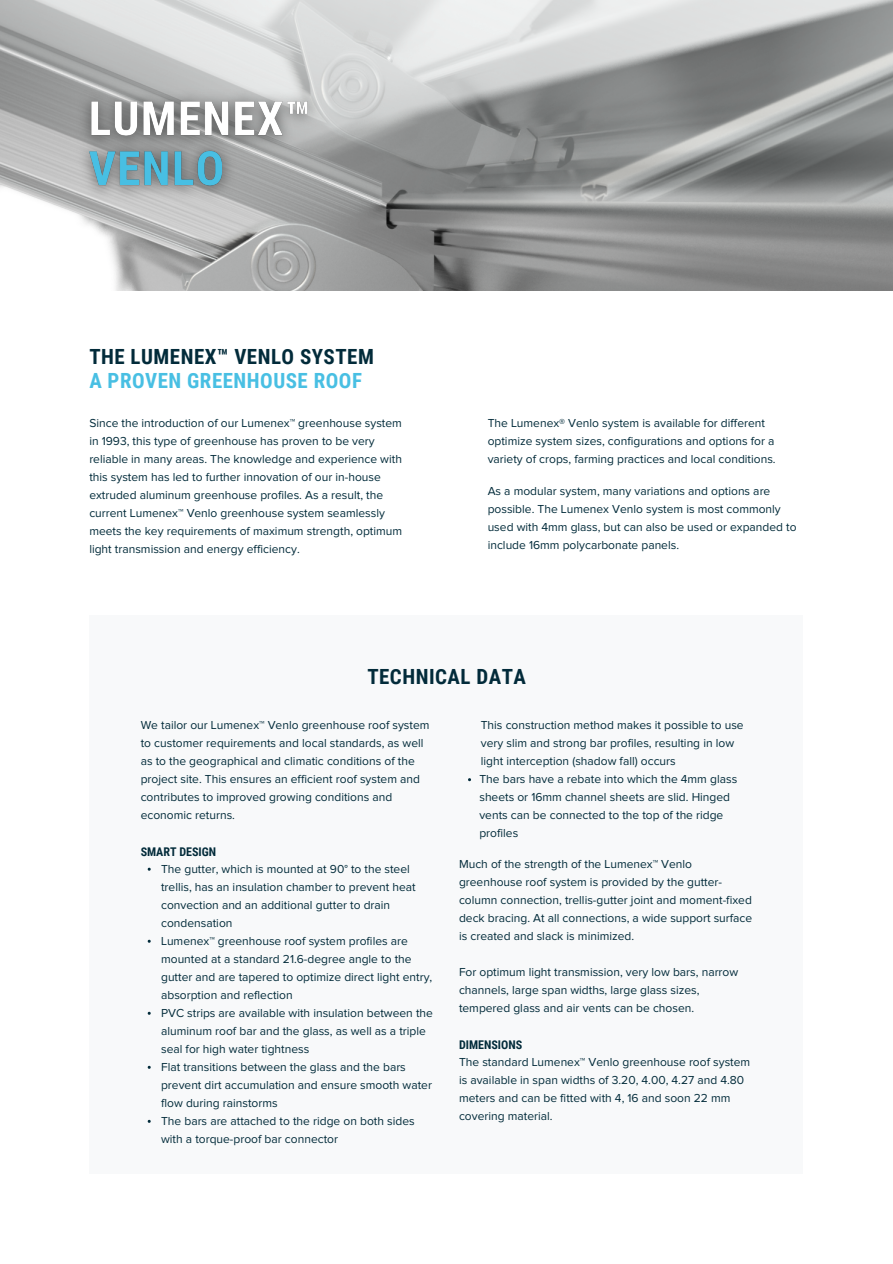
<style>
.page{position:relative;width:893px;height:1264px;background:#fff}
.page>*{position:absolute;margin:0;border:0;box-sizing:border-box;transform-origin:0 0}
.t1{font:700 20.85px/23.7px "Roboto Condensed";letter-spacing:.025em;color:#022b3a}
.t2{font:12px/18px "Proxima Nova";color:#022b3a}
.t3{font:700 12px "Roboto Condensed";color:#022b3a}
.s1{color:#48bfe3}
</style>
<div class="page">
<img style="left:0;top:0;width:892px;height:291px">
<div style="left:89px;top:615px;width:714px;height:559px;background:#f8f9fa"></div>
<img style="left:69px;top:82px;width:264px;height:126px">
<p class="t1" style="left:89px;top:345px;width:286px">THE LUMENEX™ VENLO SYSTEM<br><span class="s1">A PROVEN GREENHOUSE ROOF</span></p>
<h2 class="t2" style="left:89px;top:414px;width:314px">Since the introduction of our Lumenex™ greenhouse system in 1993, this type of greenhouse has proven to be very reliable in many areas. The knowledge and experience with this system has led to further innovation of our in-house extruded aluminum greenhouse profiles. As a result, the current Lumenex™ Venlo greenhouse system seamlessly meets the key requirements of maximum strength, optimum light transmission and energy efficiency.</h2>
<p class="t2" style="left:487px;top:414px;width:289px">The Lumenex® Venlo system is available for different optimize system sizes, configurations and options for a variety of crops, farming practices and local conditions.</p>
<p class="t2" style="left:487px;top:482px;width:310px">As a modular system, many variations and options are possible. The Lumenex Venlo system is most commonly used with 4mm glass, but can also be used or expanded to include 16mm polycarbonate panels.</p>
<h2 class="t1" style="left:367px;top:665px;width:160px">TECHNICAL DATA</h2>
<p class="t2" style="left:141px;top:716px;width:290px">We tailor our Lumenex™ Venlo greenhouse roof system to customer requirements and local standards, as well as to the geographical and climatic conditions of the project site. This ensures an efficient roof system and contributes to improved growing conditions and economic returns.</p>
<p class="t3" style="left:141px;top:844px;width:77px">SMART DESIGN</p>
<p class="t2" style="left:161px;top:860px;width:273px">The gutter, which is mounted at 90° to the steel trellis, has an insulation chamber to prevent heat convection and an additional gutter to drain condensation<br>Lumenex™ greenhouse roof system profiles are mounted at a standard 21.6-degree angle to the gutter and are tapered to optimize direct light entry, absorption and reflection<br>PVC strips are available with insulation between the aluminum roof bar and the glass, as well as a triple seal for high water tightness<br>Flat transitions between the glass and the bars prevent dirt accumulation and ensure smooth water flow during rainstorms<br>The bars are attached to the ridge on both sides with a torque-proof bar connector</p>
<p class="t2" style="left:479px;top:716px;width:266px">This construction method makes it possible to use very slim and strong bar profiles, resulting in low light interception (shadow fall) occurs<br>The bars have a rebate into which the 4mm glass sheets or 16mm channel sheets are slid. Hinged vents can be connected to the top of the ridge profiles</p>
<p class="t2" style="left:459px;top:855px;width:295px">Much of the strength of the Lumenex™ Venlo greenhouse roof system is provided by the gutter&shy;column connection, trellis-gutter joint and moment-fixed deck bracing. At all connections, a wide support surface is created and slack is minimized.</p>
<p class="t2" style="left:459px;top:963px;width:281px">For optimum light transmission, very low bars, narrow channels, large span widths, large glass sizes, tempered glass and air vents can be chosen.</p>
<p class="t3" style="left:459px;top:1037px;width:65px">DIMENSIONS</p>
<p class="t2" style="left:459px;top:1053px;width:293px">The standard Lumenex™ Venlo greenhouse roof system is available in span widths of 3.20, 4.00, 4.27 and 4.80 meters and can be fitted with 4, 16 and soon 22 mm covering material.</p>
</div>
